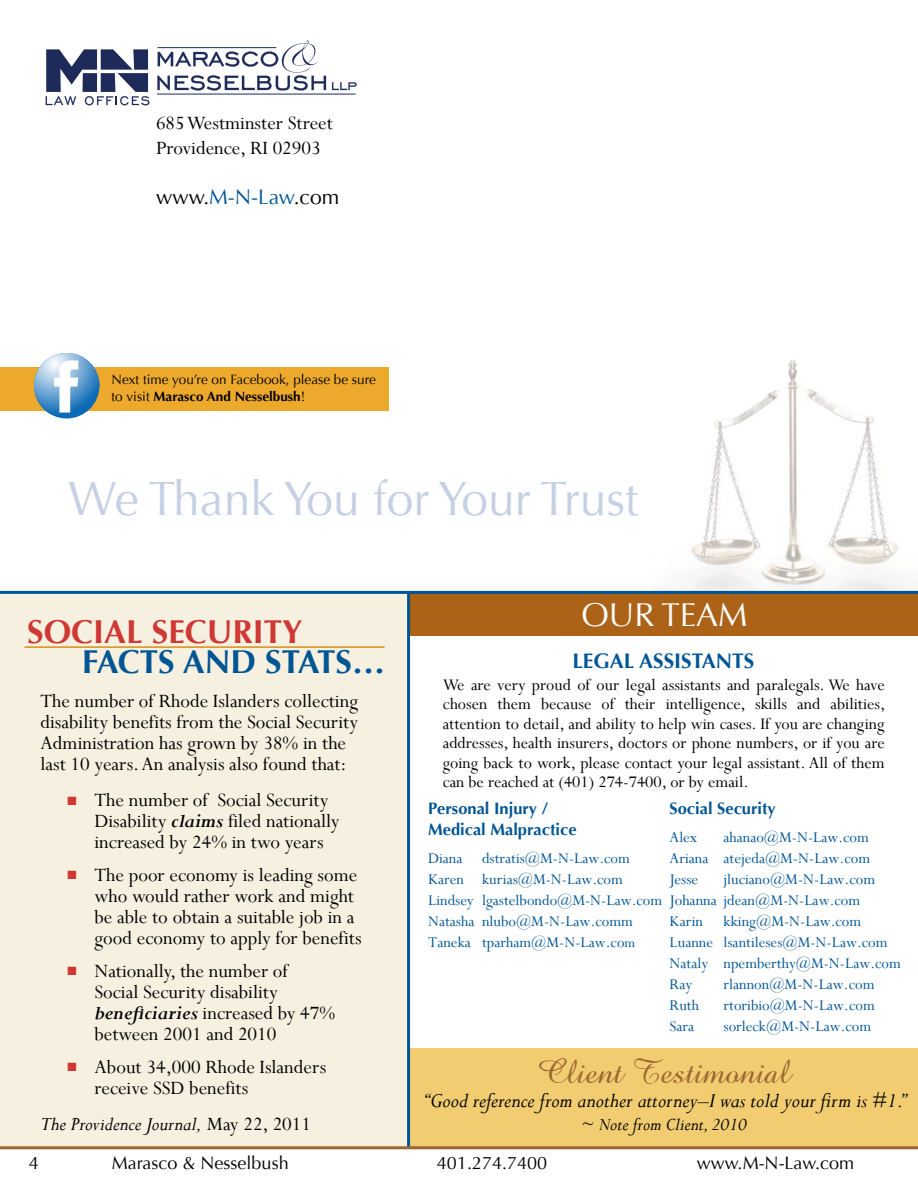
<style>
.page{position:relative;width:918px;height:1188px;background:#fff}
.page>*{position:absolute;margin:0;border:0;box-sizing:border-box;transform-origin:0 0}
.t1{font:48px "Optima";color:#c6d0e5}
.t2{font:36px "Amaze Normal";color:#9a6632}
.t3{font:700 33px "Optima";color:#cf3834}
.t4{font:700 33px "Optima";color:#005595}
.t5{font:33px "Optima";color:#fff}
.t6{font:italic 22.5px "Perpetua";color:#000}
.t7{font:21px/21px "Perpetua";color:#000}
.t8{font:italic 21px "Perpetua";color:#000}
.t9{font:21px "Optima";color:#000}
.t10{font:700 21px "Optima";color:#005595}
.t11{font:italic 19.5px "Perpetua";color:#000}
.t12{font:18px/19.5px "Perpetua";color:#000;text-align:justify}
.t13{font:18px "Optima";color:#000}
.t14{font:16.5px/21px "Perpetua";color:#005595}
.t15{font:700 16.5px/21px "Optima";color:#005595}
.t16{font:13.5px/16.5px "Optima";color:#000}
.s1{color:#005595}
.s2{font-weight:700}
.s3{color:#cf3834}
.s4{font-weight:700;font-style:italic}
.s5{font-style:normal}
.s6{font-size:15px}
</style>
<div class="page">
<div style="left:0;top:594px;width:409px;height:554px;background:#f5f0df"></div>
<div style="left:408px;top:1048px;width:510px;height:100px;background:#f1cc71"></div>
<div style="left:0;top:367px;width:389px;height:43px;background:#eda92b"></div>
<img style="left:654px;top:360px;width:264px;height:231px">
<svg style="left:157px;top:40px;width:169px;height:51px"></svg>
<svg style="left:332px;top:82px;width:25px;height:8px"></svg>
<svg style="left:46px;top:49px;width:103px;height:56px"></svg>
<hr style="left:157px;top:94px;width:199px;height:1px;background:#1d2a5a">
<div style="left:409px;top:592px;width:509px;height:44px;background:#ac6318"></div>
<hr style="left:407px;top:592px;width:3px;height:556px;background:#005595">
<hr style="left:0;top:591px;width:918px;height:3px;background:#005595">
<svg style="left:34px;top:353px;width:65px;height:65px;background:#63a0cf"></svg>
<svg style="left:54px;top:360px;width:24px;height:53px"></svg>
<hr style="left:0;top:1146px;width:918px;height:3px;background:#9a6632">
<hr style="left:24px;top:646px;width:361px;height:2px;background:#d89016">
<p class="t7" style="left:156px;top:110px;width:178px;line-height:25.2px">685Westminster Street<br>Providence, RI 02903</p>
<p class="t9" style="left:156px;top:185px;width:185px">www.<span class="s1">m-n -law</span>.com</p>
<p class="t16" style="left:112px;top:372px;width:266px">Next time you’re on Facebook, please be sure to visit <span class="s2">Marasco And Nesselbush</span>!</p>
<h1 class="t1" style="left:69px;top:471px;width:571px">We Thank You for Your Trust</h1>
<h3 class="t3" style="left:27px;top:612px;width:223px">Social Security</h3>
<h3 class="t4" style="left:82px;top:643px;width:35px">Facts</h3>
<h3 class="t4" style="left:183px;top:643px;width:25px">and</h3>
<h3 class="t4" style="left:265px;top:643px;width:35px">Stats</h3>
<h3 class="t4" style="left:352px;top:643px;width:35px">…</h3>
<p class="t7" style="left:40px;top:690px;width:319px">The number of Rhode Islanders collecting disability benefits from the Social Security Administration has grown by 38% in the last 10 years.An analysis also found that:</p>
<p class="t7" style="left:95px;top:789px;width:247px;text-indent:-27px"><span class="s3">■</span> The number of Social Security<br>Disability <span class="s4">claims</span> filed nationally increased by 24% in two years</p>
<p class="t7" style="left:95px;top:864px;width:269px;text-indent:-27px"><span class="s3">■</span> The poor economy is leading some who would rather work and might be able to obtain a suitable job in a good economy to apply for benefits</p>
<p class="t7" style="left:94px;top:960px;width:242px;text-indent:-27px"><span class="s3">■</span> Nationally, the number of<br>Social Security disability <span class="s4">beneficiaries</span> increased by 47% between 2001 and 2010</p>
<p class="t7" style="left:95px;top:1056px;width:233px;text-indent:-27px"><span class="s3">■</span> About 34,000 Rhode Islanders receive SSD benefits</p>
<p class="t8" style="left:40px;top:1110px;width:272px">The Providence Journal, <span class="s5">May 22, 2011</span></p>
<h3 class="t5" style="left:581px;top:595px;width:25px">OUR</h3>
<h3 class="t5" style="left:661px;top:595px;width:88px">TEAM</h3>
<p class="t10" style="left:572px;top:649px;width:184px">LEGAL ASSISTANTS</p>
<p class="t12" style="left:443px;top:675px;width:444px">We are very proud of our legal assistants and paralegals. We have chosen them because of their intelligence, skills and abilities, attention to detail, and ability to help win cases. If you are changing addresses, health insurers, doctors or phone numbers, or if you are going back to work, please contact your legal assistant. All of them can be reached at (401) 274-7400, or by email.</p>
<p class="t15" style="left:428px;top:798px;width:150px">Personal Injury /<br>Medical Malpractice</p>
<p class="t14" style="left:428px;top:847px;width:203px">Diana dstratis@M-N-Law.com<br>Karen kurias@M-N-Law.com</p>
<p class="t14" style="left:428px;top:910px;width:209px">Natasha nlubo@M-N-Law.comm<br>Taneka tparham@M-N-Law.co<span class="s6">m</span></p>
<p class="t15" style="left:670px;top:798px;width:108px">Social Security</p>
<p class="t14" style="left:670px;top:826px;width:30px">Alex</p>
<p class="t14" style="left:670px;top:826px;width:202px;text-align:justify;text-indent:54px">ahanao@M-N-Law.com Ariana atejeda@M-N-Law.com Jesse</p>
<p class="t14" style="left:724px;top:868px;width:153px">jluciano@M-N-Law.com</p>
<p class="t14" style="left:428px;top:889px;width:434px">Lindsey lgastelbondo@M-N-Law.com Johanna jdean@M-N-Law.com</p>
<p class="t14" style="left:670px;top:910px;width:193px">Karin kking@M-N-Law.com</p>
<p class="t14" style="left:670px;top:931px;width:220px">Luanne lsantileses@M-N-Law.com</p>
<p class="t14" style="left:670px;top:952px;width:233px">Nataly npemberthy@M-N-Law.com</p>
<p class="t14" style="left:670px;top:973px;width:24px">Ray</p>
<p class="t14" style="left:724px;top:973px;width:153px">rlannon@M-N-Law.com</p>
<p class="t14" style="left:670px;top:994px;width:31px">Ruth</p>
<p class="t14" style="left:724px;top:994px;width:153px">rtoribio@M-N-Law.com</p>
<p class="t14" style="left:670px;top:1015px;width:26px">Sara</p>
<p class="t14" style="left:724px;top:1015px;width:149px">sorleck@M-N-Law.com</p>
<h2 class="t2" style="left:538px;top:1048px;width:254px">Client Testimonial</h2>
<p class="t6" style="left:425px;top:1086px;width:483px">“Good reference from another attorney–I was told your firm is #1.”</p>
<p class="t11" style="left:581px;top:1112px;width:168px">~ Note from Client, 2010</p>
<p class="t13" style="left:29px;top:1152px;width:12px">4</p>
<p class="t13" style="left:112px;top:1152px;width:178px">Marasco &amp; Nesselbush</p>
<p class="t13" style="left:437px;top:1152px;width:112px">401.274.7400</p>
<p class="t13" style="left:697px;top:1152px;width:159px">www.m-n -law.com</p>
</div>
